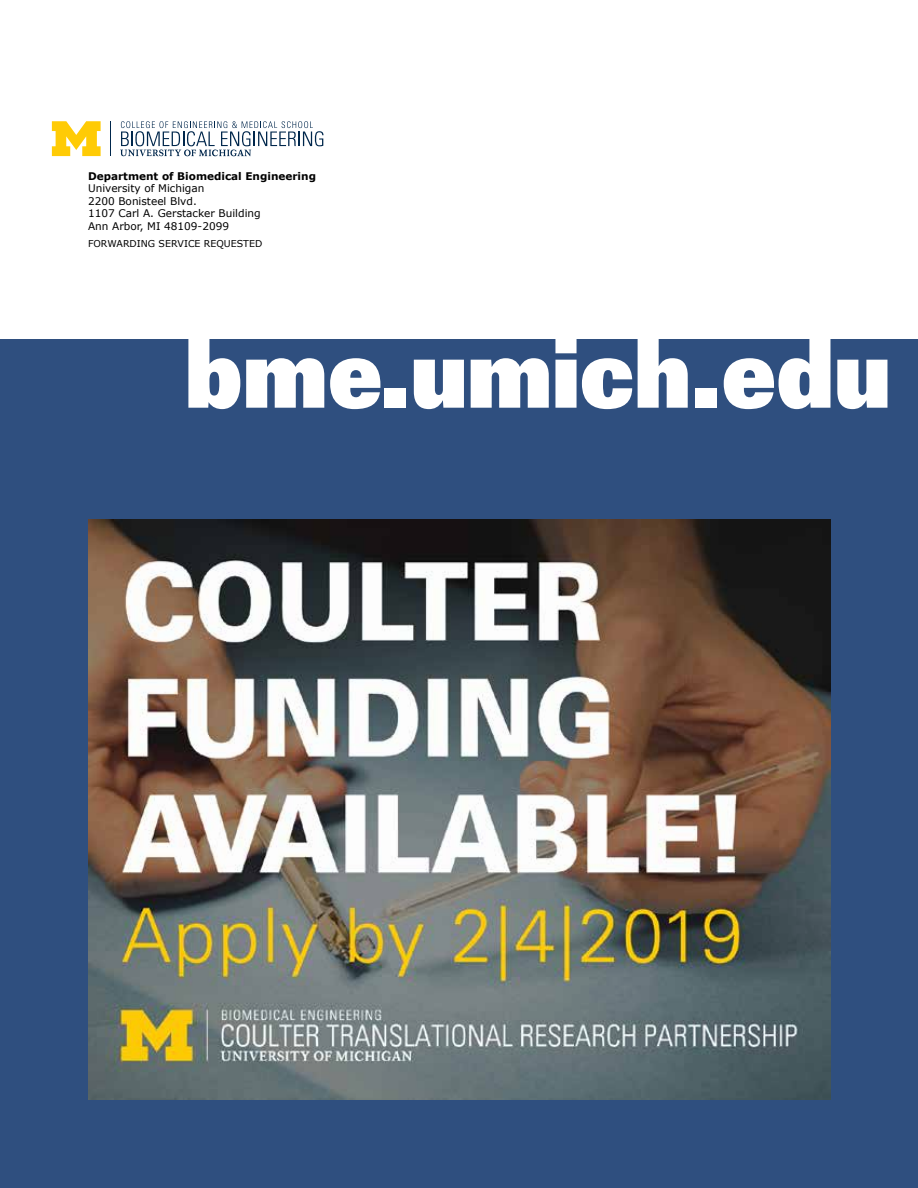
<style>
.page{position:relative;width:918px;height:1188px;background:#fff}
.page>*{position:absolute;margin:0;border:0;box-sizing:border-box;transform-origin:0 0}
.t1{font:900 95.7px "Univers";color:#fff;scale:.91 1}
.t2{font:10.5px/12.6px "Verdana";color:#000}
.t3{font:700 10.5px "Verdana";color:#000}
.t4{font:9.45px "Verdana";color:#000}
</style>
<div class="page">
<hr style="left:110px;top:121px;width:1px;height:35px;background:#00274c">
<svg style="left:52px;top:121px;width:49px;height:35px"></svg>
<svg style="left:120px;top:121px;width:203px;height:35px"></svg>
<div style="left:0;top:339px;width:918px;height:849px;background:#2f4f7f"></div>
<img style="left:88px;top:519px;width:742px;height:580px">
<p class="t3" style="left:88px;top:168px;width:230px">Department of Biomedical Engineering</p>
<p class="t2" style="left:88px;top:182px;width:174px">University of Michigan<br>2200 Bonisteel Blvd.<br>1107 Carl A. Gerstacker Building<br>Ann Arbor, MI 48109-2099</p>
<p class="t4" style="left:88px;top:237px;width:176px">FORWARDING SERVICE REQUESTED</p>
<h1 class="t1" style="left:185px;top:310px;width:777px">bme.umich.edu</h1>
</div>
